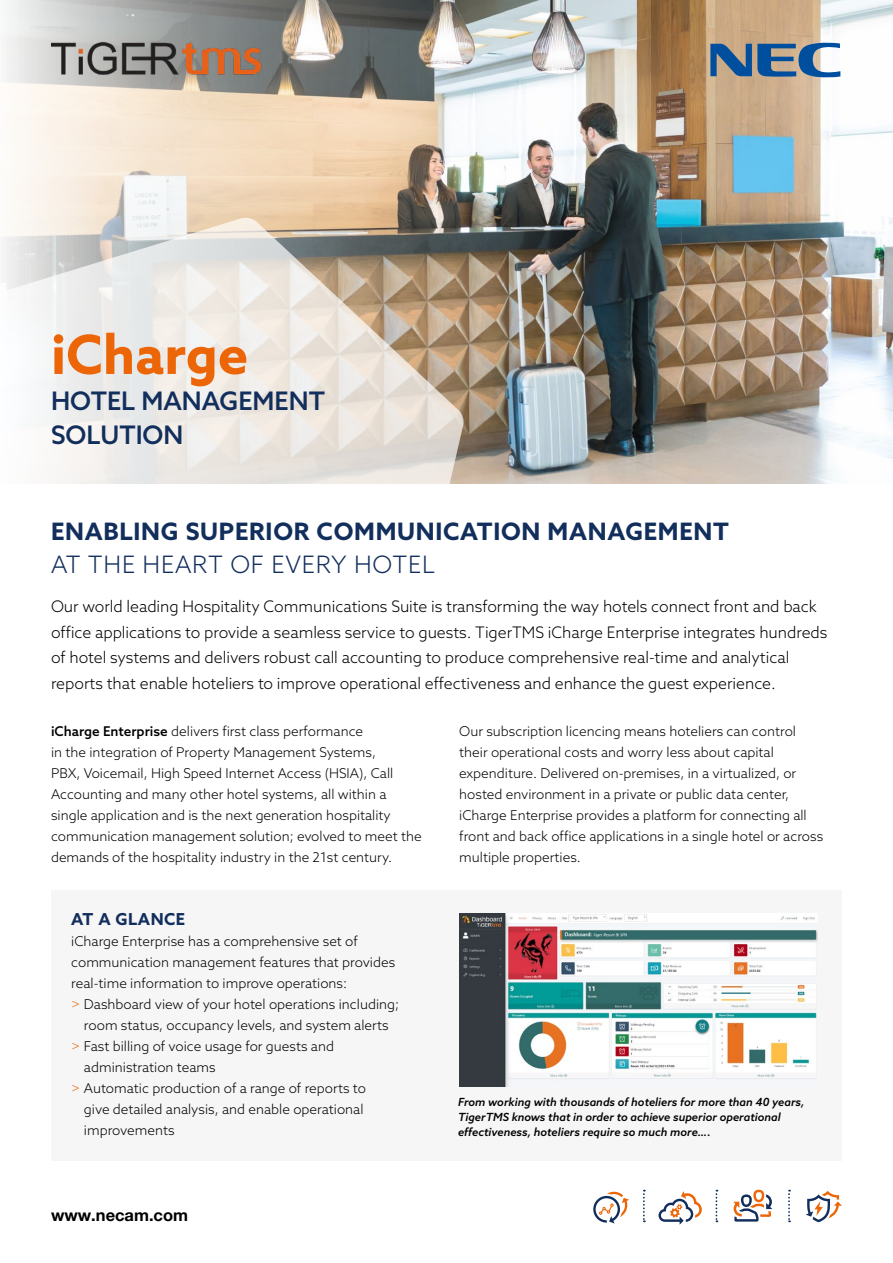
<style>
.page{position:relative;width:893px;height:1263px;background:#fff}
.page>*{position:absolute;margin:0;border:0;box-sizing:border-box;transform-origin:0 0}
.t1{font:700 54px "Azo Sans";color:#ec6608}
.t2{font:500 25.5px/34.5px "Azo Sans";color:#122e5c}
.t3{font:700 24px "Azo Sans";letter-spacing:.03em;color:#122e5c}
.t4{font:300 24px "Azo Sans";letter-spacing:.03em;color:#122e5c}
.t5{font:700 16.5px "Helvetica Neue LT Pro";color:#000}
.t6{font:700 16.5px "Azo Sans";letter-spacing:.03em;color:#122e5c}
.t7{font:300 15.9px/25.5px "Azo Sans";letter-spacing:-.005em;color:#000}
.t8{font:300 13.5px/21px "Azo Sans";color:#000}
.t9{font:italic 500 11.25px/15px "Azo Sans";color:#000}
.s1{font-weight:500}
.s2{color:#ec6608}
</style>
<div class="page">
<div style="left:51px;top:890px;width:791px;height:271px;background:#f6f6f6"></div>
<img style="left:6px;top:0;width:887px;height:484px">
<svg style="left:2px;top:217px;width:462px;height:267px"></svg>
<svg style="left:593px;top:1192px;width:36px;height:31px"></svg>
<svg style="left:733px;top:1190px;width:39px;height:31px"></svg>
<svg style="left:658px;top:1191px;width:44px;height:34px"></svg>
<svg style="left:806px;top:1191px;width:36px;height:31px"></svg>
<svg style="left:788px;top:1190px;width:2px;height:32px"></svg>
<svg style="left:716px;top:1190px;width:1px;height:32px"></svg>
<svg style="left:643px;top:1190px;width:2px;height:32px"></svg>
<svg style="left:710px;top:42px;width:130px;height:36px;background:#6d88a2"></svg>
<img style="left:51px;top:24px;width:287px;height:70px">
<img style="left:459px;top:913px;width:359px;height:174px">
<h1 class="t1" style="left:51px;top:319px;width:199px">iCharge</h1>
<h2 class="t2" style="left:51px;top:383px;width:275px">HOTEL MANAGEMENT<br>SOLUTION</h2>
<h3 class="t3" style="left:51px;top:515px;width:679px">ENABLING SUPERIOR COMMUNICATION MANAGEMENT</h3>
<h3 class="t4" style="left:51px;top:548px;width:386px">AT THE HEART OF EVERY HOTEL</h3>
<p class="t7" style="left:51px;top:594px;width:778px">Our world leading Hospitality Communications Suite is transforming the way hotels connect front and back office applications to provide a seamless service to guests. TigerTMS iCharge Enterprise integrates hundreds of hotel systems and delivers robust call accounting to produce comprehensive real-time and analytical reports that enable hoteliers to improve operational effectiveness and enhance the guest experience.</p>
<p class="t8" style="left:51px;top:720px;width:372px"><span class="s1">iCharge Enterprise</span> delivers first class performance<br>in the integration of Property Management Systems,<br>PBX, Voicemail, High Speed Internet Access (HSIA), Call Accounting and many other hotel systems, all within a single application and is the next generation hospitality communication management solution; evolved to meet the demands of the hospitality industry in the 21st century.</p>
<p class="t8" style="left:459px;top:720px;width:366px">Our subscription licencing means hoteliers can control their operational costs and worry less about capital expenditure. Delivered on-premises, in a virtualized, or hosted environment in a private or public data center, iCharge Enterprise provides a platform for connecting all front and back office applications in a single hotel or across multiple properties.</p>
<p class="t6" style="left:71px;top:908px;width:116px">AT A GLANCE</p>
<p class="t8" style="left:71px;top:930px;width:288px">iCharge Enterprise has a comprehensive set of</p>
<p class="t8" style="left:71px;top:951px;width:326px">communication management features that provides</p>
<p class="t8" style="left:71px;top:972px;width:277px">real-time information to improve operations:</p>
<p class="t8" style="left:71px;top:993px;width:329px"><span class="s2">&gt;</span> Dashboard view of your hotel operations including;</p>
<p class="t8" style="left:84px;top:1014px;width:306px">room status, occupancy levels, and system alerts</p>
<p class="t8" style="left:71px;top:1035px;width:264px"><span class="s2">&gt;</span> Fast billing of voice usage for guests and</p>
<p class="t8" style="left:84px;top:1056px;width:133px">administration teams</p>
<p class="t8" style="left:71px;top:1077px;width:296px"><span class="s2">&gt;</span> Automatic production of a range of reports to</p>
<p class="t8" style="left:84px;top:1098px;width:281px">give detailed analysis, and enable operational</p>
<p class="t8" style="left:84px;top:1119px;width:92px">improvements</p>
<p class="t5" style="left:51px;top:1204px;width:139px">www.necam.com</p>
<p class="t9" style="left:458px;top:1094px;width:348px">From working with thousands of hoteliers for more than 40 years,<br>TigerTMS knows that in order to achieve superior operational effectiveness, hoteliers require so much more….</p>
</div>
